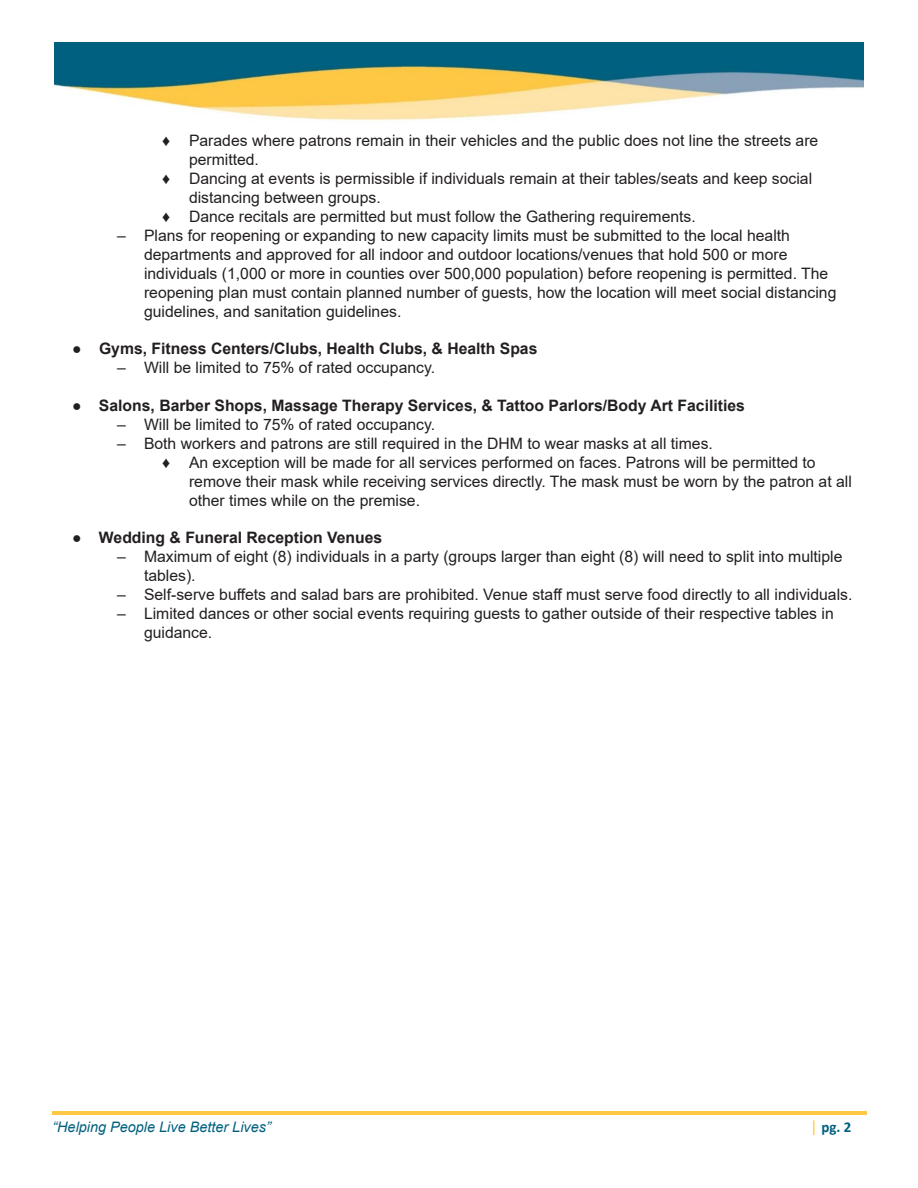
<style>
.page{position:relative;width:918px;height:1188px;background:#fff}
.page>*{position:absolute;margin:0;border:0;box-sizing:border-box;transform-origin:0 0}
.t1{font:15.75px/18.9px "Arial";color:#231f20}
.t2{font:700 15.75px "Arial";color:#231f20}
.t3{font:700 15px "Calibri";color:#00607f}
.t4{font:italic 14.4px "Arial";color:#00607f}
.t5{font:italic 13.5px "Arial";letter-spacing:.005em;color:#00607f}
.s1{font-weight:400}
.s2{font-weight:400;font-size:16.5px;color:#ffc843}
</style>
<div class="page">
<hr style="left:52px;top:1111px;width:814px;height:4px;background:#ffc843">
<img style="left:54px;top:43px;width:810px;height:78px">
<p class="t1" style="left:189px;top:131px;width:631px;text-indent:-27px">♦ Parades where patrons remain in their vehicles and the public does not line the streets are permitted.</p>
<p class="t1" style="left:189px;top:169px;width:625px;text-indent:-27px">♦ Dancing at events is permissible if individuals remain at their tables/seats and keep social distancing between groups.</p>
<p class="t1" style="left:162px;top:207px;width:535px">♦ Dance recitals are permitted but must follow the Gathering requirements.</p>
<p class="t1" style="left:144px;top:226px;width:694px;text-indent:-27px">– Plans for reopening or expanding to new capacity limits must be submitted to the local health departments and approved for all indoor and outdoor locations/venues that hold 500 or more individuals (1,000 or more in counties over 500,000 population) before reopening is permitted. The reopening plan must contain planned number of guests, how the location will meet social distancing guidelines, and sanitation guidelines.</p>
<p class="t2" style="left:72px;top:338px;width:467px"><span class="s1">●</span> Gyms, Fitness Centers/Clubs, Health Clubs, &amp; Health Spas</p>
<p class="t1" style="left:117px;top:358px;width:320px">– Will be limited to 75% of rated occupancy.</p>
<p class="t2" style="left:72px;top:394px;width:674px"><span class="s1">●</span> Salons, Barber Shops, Massage Therapy Services, &amp; Tattoo Parlors/Body Art Facilities</p>
<p class="t1" style="left:117px;top:415px;width:320px">– Will be limited to 75% of rated occupancy.</p>
<p class="t1" style="left:117px;top:434px;width:597px">– Both workers and patrons are still required in the DHM to wear masks at all times.</p>
<p class="t1" style="left:189px;top:453px;width:664px;text-indent:-27px">♦ An exception will be made for all services performed on faces. Patrons will be permitted to remove their mask while receiving services directly. The mask must be worn by the patron at all other times while on the premise.</p>
<p class="t2" style="left:72px;top:527px;width:312px"><span class="s1">●</span> Wedding &amp; Funeral Reception Venues</p>
<p class="t1" style="left:144px;top:547px;width:700px;text-indent:-27px">– Maximum of eight (8) individuals in a party (groups larger than eight (8) will need to split into multiple tables).</p>
<p class="t1" style="left:117px;top:585px;width:737px">– Self-serve buffets and salad bars are prohibited. Venue staff must serve food directly to all individuals.</p>
<p class="t1" style="left:144px;top:604px;width:691px;text-indent:-27px">– Limited dances or other social events requiring guests to gather outside of their respective tables in guidance.</p>
<p class="t5" style="left:54px;top:1118px;width:216px">“Helping People Living Better Lives”</p>
<p class="t3" style="left:810px;top:1116px;width:43px"><span class="s2">|</span> pg. 2</p>
<p class="t4" style="left:52px;top:1118px;width:220px">“Helping People Live Better Lives”</p>
</div>
